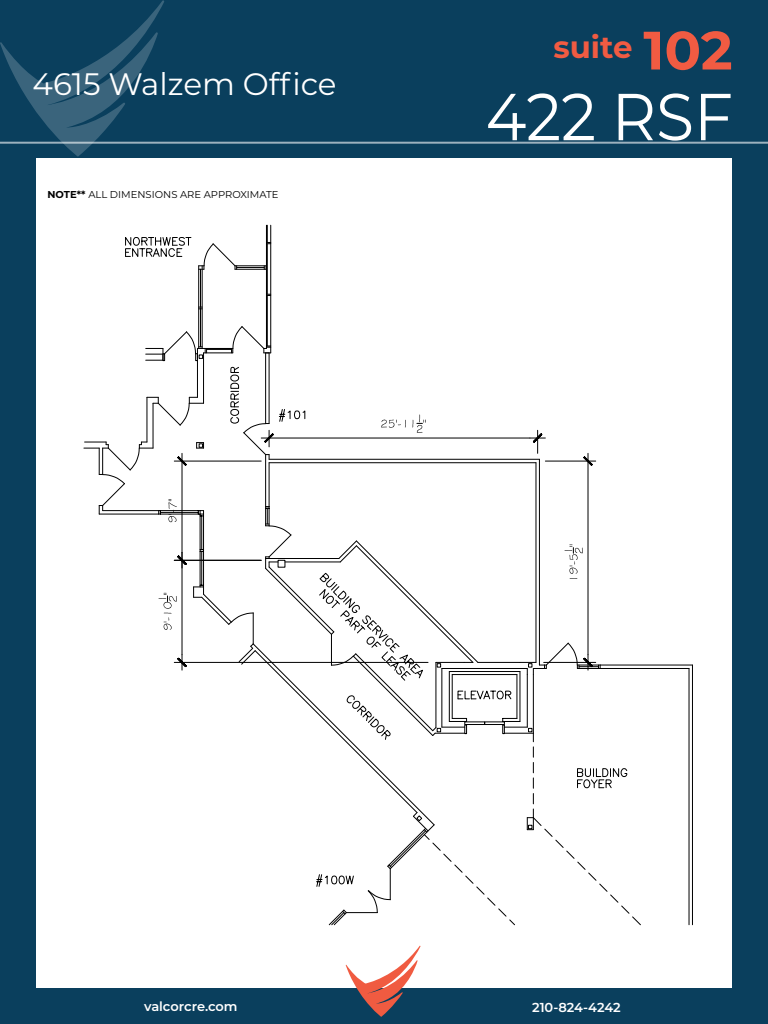
<style>
.page{position:relative;width:768px;height:1024px;background:#fff}
.page>*{position:absolute;margin:0;border:0;box-sizing:border-box;transform-origin:0 0}
.t1{font:66.3px "Montserrat";color:#fff;scale:.93 1}
.t2{font:700 53.9px "Montserrat";color:#f15b42}
.t3{font:31px "Montserrat";color:#fff}
.t4{font:700 30.8px "Montserrat";color:#f15b42}
.t5{font:600 13px "Montserrat";letter-spacing:-.005em;color:#fff}
.t6{font:10px "Montserrat";color:#000}
.s1{font-weight:700}
</style>
<div class="page">
<div style="left:0;top:0;width:768px;height:158px;background:#0a3f5d"></div>
<div style="left:732px;top:36px;width:36px;height:988px;background:#0a3f5d"></div>
<div style="left:0;top:988px;width:768px;height:36px;background:#0a3f5d"></div>
<div style="left:0;top:0;width:36px;height:1012px;background:#0a3f5d"></div>
<svg style="left:346px;top:946px;width:75px;height:71px"></svg>
<svg style="left:0;top:0;width:164px;height:157px"></svg>
<hr style="left:0;top:142px;width:768px;height:2px;background:#fff">
<hr style="left:269px;top:459px;width:270px;height:1px;background:#000">
<hr style="left:600px;top:665px;width:92px;height:1px;background:#000">
<hr style="left:600px;top:668px;width:89px;height:1px;background:#000">
<hr style="left:269px;top:462px;width:267px;height:1px;background:#000">
<hr style="left:99px;top:514px;width:60px;height:1px;background:#000">
<hr style="left:103px;top:510px;width:56px;height:1px;background:#000">
<svg style="left:99px;top:505px;width:4px;height:9px"></svg>
<hr style="left:271px;top:225px;width:1px;height:128px;background:#000">
<hr style="left:539px;top:459px;width:1px;height:206px;background:#000">
<hr style="left:536px;top:463px;width:1px;height:199px;background:#000">
<hr style="left:689px;top:668px;width:1px;height:257px;background:#000">
<hr style="left:692px;top:665px;width:1px;height:260px;background:#000">
<svg style="left:329px;top:740px;width:205px;height:185px"></svg>
<svg style="left:527px;top:809px;width:114px;height:116px"></svg>
<svg style="left:266px;top:225px;width:2px;height:17px"></svg>
<svg style="left:84px;top:442px;width:18px;height:33px"></svg>
<svg style="left:102px;top:242px;width:169px;height:264px"></svg>
<hr style="left:346px;top:912px;width:31px;height:1px;background:#000">
<svg style="left:368px;top:890px;width:23px;height:23px"></svg>
<hr style="left:390px;top:869px;width:1px;height:31px;background:#000">
<svg style="left:577px;top:768px;width:50px;height:21px"></svg>
<hr style="left:261px;top:438px;width:269px;height:1px;background:#000">
<svg style="left:530px;top:430px;width:15px;height:23px"></svg>
<svg style="left:381px;top:420px;width:25px;height:8px"></svg>
<svg style="left:412px;top:415px;width:14px;height:18px"></svg>
<hr style="left:545px;top:461px;width:51px;height:1px;background:#000">
<hr style="left:588px;top:453px;width:1px;height:202px;background:#000">
<svg style="left:583px;top:456px;width:10px;height:10px"></svg>
<hr style="left:174px;top:461px;width:87px;height:1px;background:#000">
<hr style="left:182px;top:453px;width:1px;height:99px;background:#000">
<svg style="left:177px;top:456px;width:10px;height:10px"></svg>
<svg style="left:158px;top:499px;width:443px;height:241px"></svg>
<svg style="left:125px;top:237px;width:66px;height:20px"></svg>
<svg style="left:316px;top:874px;width:38px;height:13px"></svg>
<svg style="left:231px;top:367px;width:74px;height:92px"></svg>
<p class="t3" style="left:33px;top:62px;width:306px">4615 Walzem Office</p>
<p class="t6" style="left:47px;top:188px;width:233px"><span class="s1">NOTE**</span> ALL DIMENSIONS ARE APPROXIMATE</p>
<p class="t4" style="left:553px;top:25px;width:81px">suite</p>
<p class="t2" style="left:643px;top:12px;width:91px">102</p>
<p class="t1" style="left:486px;top:71px;width:267px">422 RSF</p>
<p class="t5" style="left:144px;top:998px;width:95px">valcorcre.com</p>
<p class="t5" style="left:532px;top:998px;width:90px">210-824-4242</p>
</div>
